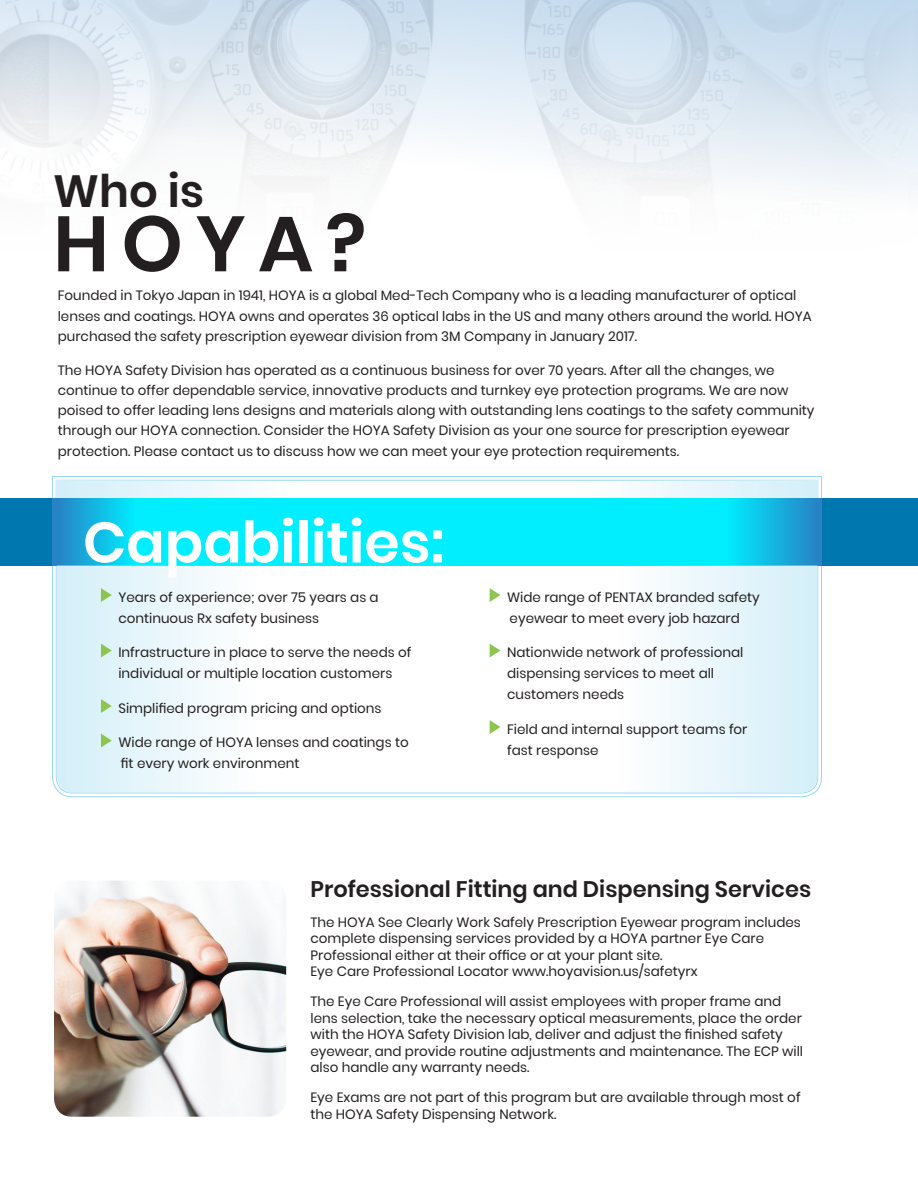
<style>
.page{position:relative;width:918px;height:1188px;background:#fff}
.page>*{position:absolute;margin:0;border:0;box-sizing:border-box;transform-origin:0 0}
.t1{font:600 78px "Poppins";color:#231f20}
.t2{font:600 57px "Poppins";color:#fff}
.t3{font:600 45px "Poppins";color:#231f20}
.t4{font:600 22.5px "Poppins";color:#231f20}
.t5{font:13.5px/16.5px "Poppins";color:#231f20}
</style>
<div class="page">
<svg style="left:0;top:0;width:918px;height:191px"></svg>
<div style="left:0;top:498px;width:918px;height:68px;background:#0077af"></div>
<svg style="left:52px;top:476px;width:770px;height:322px"></svg>
<svg style="left:55px;top:480px;width:764px;height:314px"></svg>
<hr style="left:53px;top:498px;width:3px;height:68px;background:#2783c5">
<div style="left:57px;top:498px;width:78px;height:68px;background:linear-gradient(to right,#2683c5,#01eafd)"></div>
<hr style="left:818px;top:498px;width:3px;height:68px;background:#2783c5">
<div style="left:727px;top:498px;width:90px;height:68px;background:linear-gradient(to right,#00ecfe,#2685c6)"></div>
<svg style="left:57px;top:481px;width:358px;height:17px"></svg>
<div style="left:415px;top:481px;width:402px;height:17px;background:linear-gradient(to right,#fff,#dbf1f9)"></div>
<svg style="left:57px;top:566px;width:334px;height:227px"></svg>
<svg style="left:483px;top:566px;width:334px;height:227px"></svg>
<svg style="left:101px;top:588px;width:11px;height:14px"></svg>
<svg style="left:101px;top:644px;width:11px;height:13px"></svg>
<svg style="left:101px;top:699px;width:11px;height:14px"></svg>
<svg style="left:101px;top:734px;width:11px;height:13px"></svg>
<svg style="left:490px;top:588px;width:10px;height:14px"></svg>
<svg style="left:490px;top:644px;width:10px;height:13px"></svg>
<svg style="left:490px;top:720px;width:10px;height:14px"></svg>
<img style="left:54px;top:881px;width:232px;height:236px">
<h3 class="t3" style="left:53px;top:165px;width:152px">Who is</h3>
<h1 class="t1" style="left:53px;top:199px;width:314px">HOYA?</h1>
<p class="t5" style="left:58px;top:286px;width:756px;line-height:20.2px">Founded in Tokyo Japan in 1941, HOYA is a global Med-Tech Company who is a leading manufacturer of optical lenses and coatings. HOYA owns and operates 36 optical labs in the US and many others around the world. HOYA purchased the safety prescription eyewear division from 3M Company in January 2017.</p>
<p class="t5" style="left:58px;top:360px;width:758px;line-height:20.2px">The HOYA Safety Division has operated as a continuous business for over 70 years. After all the changes, we continue to offer dependable service, innovative products and turnkey eye protection programs. We are now poised to offer leading lens designs and materials along with outstanding lens coatings to the safety community through our HOYA connection. Consider the HOYA Safety Division as your one source for prescription eyewear protection. Please contact us to discuss how we can meet your eye protection requirements.</p>
<h2 class="t2" style="left:83px;top:510px;width:363px">Capabilities:</h2>
<p class="t5" style="left:118px;top:587px;width:262px;line-height:21px">Years of experience; over 75 years as a continuous Rx safety business</p>
<p class="t5" style="left:118px;top:642px;width:295px;line-height:21px">Infrastructure in place to serve the needs of individual or multiple location customers</p>
<p class="t5" style="left:118px;top:700px;width:265px">Simplified program pricing and options</p>
<p class="t5" style="left:118px;top:732px;width:292px;line-height:21px">Wide range of HOYA lenses and coatings to fit every work environment</p>
<p class="t5" style="left:507px;top:587px;width:254px;line-height:21px">Wide range of PENTAX branded safety eyewear to meet every job hazard</p>
<p class="t5" style="left:507px;top:642px;width:238px;line-height:21px">Nationwide network of professional dispensing services to meet all customers needs</p>
<p class="t5" style="left:507px;top:719px;width:242px;line-height:21px">Field and internal support teams for fast response</p>
<h3 class="t4" style="left:310px;top:876px;width:502px">Professional Fitting and Dispensing Services</h3>
<p class="t5" style="left:310px;top:914px;width:492px">The HOYA See Clearly Work Safely Prescription Eyewear program includes complete dispensing services provided by a HOYA partner Eye Care Professional either at their office or at your plant site.<br>Eye Care Professional Locator www.hoyavision.us/safetyrx</p>
<p class="t5" style="left:310px;top:993px;width:494px">The Eye Care Professional will assist employees with proper frame and lens selection, take the necessary optical measurements, place the order with the HOYA Safety Division lab, deliver and adjust the finished safety eyewear, and provide routine adjustments and maintenance. The ECP will also handle any warranty needs.</p>
<p class="t5" style="left:310px;top:1089px;width:492px">Eye Exams are not part of this program but are available through most of the HOYA Safety Dispensing Network.</p>
</div>
